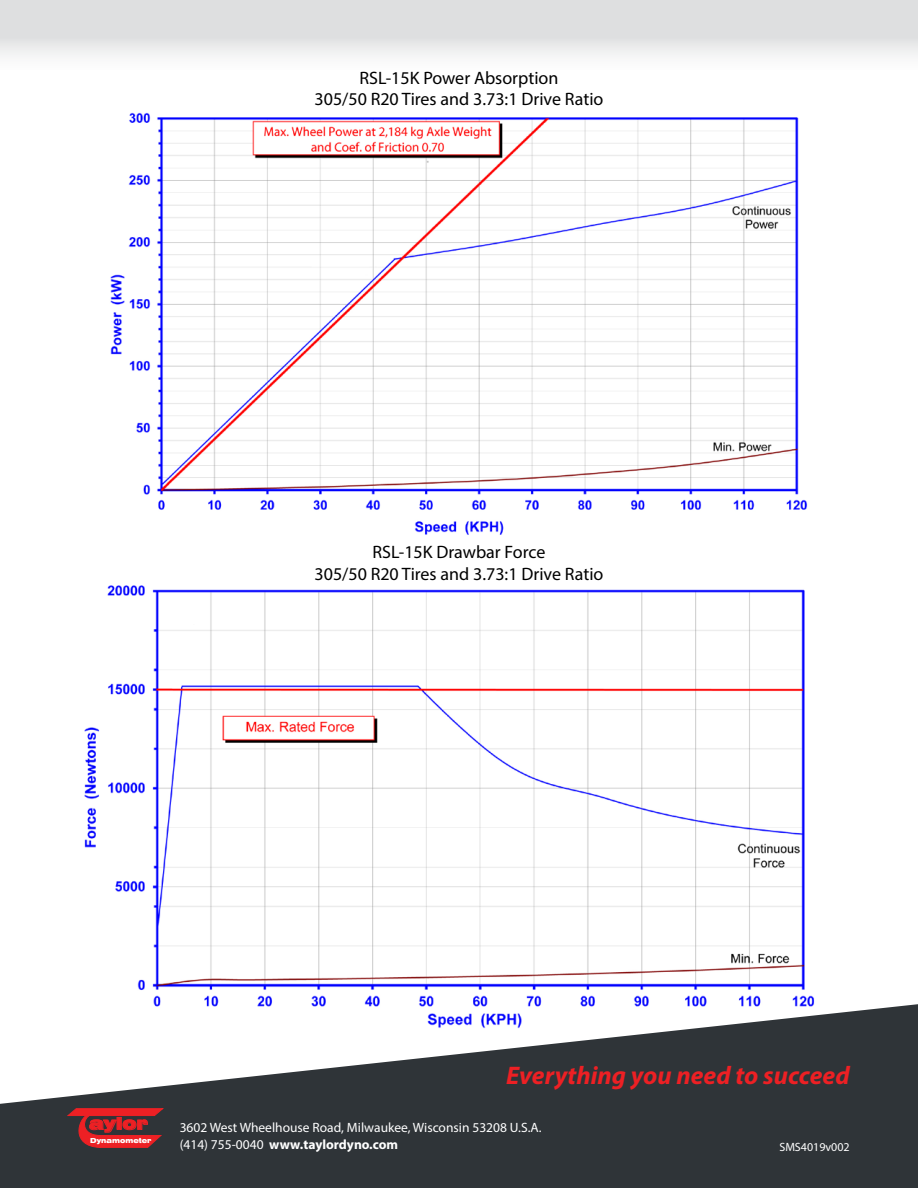
<style>
.page{position:relative;width:918px;height:1188px;background:#fff}
.page>*{position:absolute;margin:0;border:0;box-sizing:border-box;transform-origin:0 0}
.t1{font:italic 700 25.5px "Myriad Pro";color:#ed2024}
.t2{font:18px "Myriad Pro";color:#000}
.t3{font:900 expanded 16.5px "Swiss 721 BT";color:#ed2024}
.t4{font:13.5px "Myriad Pro";color:#fff}
.t5{font:700 13.5px "Myriad Pro";color:#fff}
.t6{font:12px "Myriad Pro";color:#fff}
.t7{font:900 expanded 6.9px "Swiss 721 BT";color:#fff;scale:.91 1}
.s1{font-weight:400}
</style>
<div class="page">
<img style="left:84px;top:585px;width:731px;height:419px">
<svg style="left:0;top:1004px;width:918px;height:184px;fill:#2f3438"></svg>
<svg style="left:68px;top:1108px;width:95px;height:40px;background:#92292d"></svg>
<svg style="left:0;top:0;width:918px;height:56px;background:#e2e2e3"></svg>
<img style="left:110px;top:112px;width:698px;height:423px">
<div style="left:254px;top:109px;width:421px;height:7px;background:#fff"></div>
<div style="left:245px;top:581px;width:421px;height:7px;background:#fff"></div>
<p class="t2" style="left:360px;top:67px;width:200px">RSL-15K Power Absorption</p>
<p class="t2" style="left:315px;top:88px;width:290px">305/50 R20 Tires and 3.73:1 Drive Ratio</p>
<p class="t2" style="left:373px;top:541px;width:174px">RSL-15K Drawbar Force</p>
<p class="t2" style="left:315px;top:563px;width:290px">305/50 R20 Tires and 3.73:1 Drive Ratio</p>
<p class="t3" style="left:89px;top:1114px;width:60px">aylor</p>
<p class="t7" style="left:90px;top:1136px;width:69px">Dynamometer</p>
<p class="t1" style="left:506px;top:1059px;width:345px">Everything you need to succeed</p>
<p class="t4" style="left:180px;top:1119px;width:363px">3602 West Wheelhouse Road, Milwaukee, Wisconsin 53208 U.S.A.</p>
<p class="t5" style="left:180px;top:1135px;width:220px"><span class="s1">(414) 755-0040</span> www.taylordyno.com</p>
<p class="t6" style="left:779px;top:1140px;width:72px">SMS4019v002</p>
</div>
